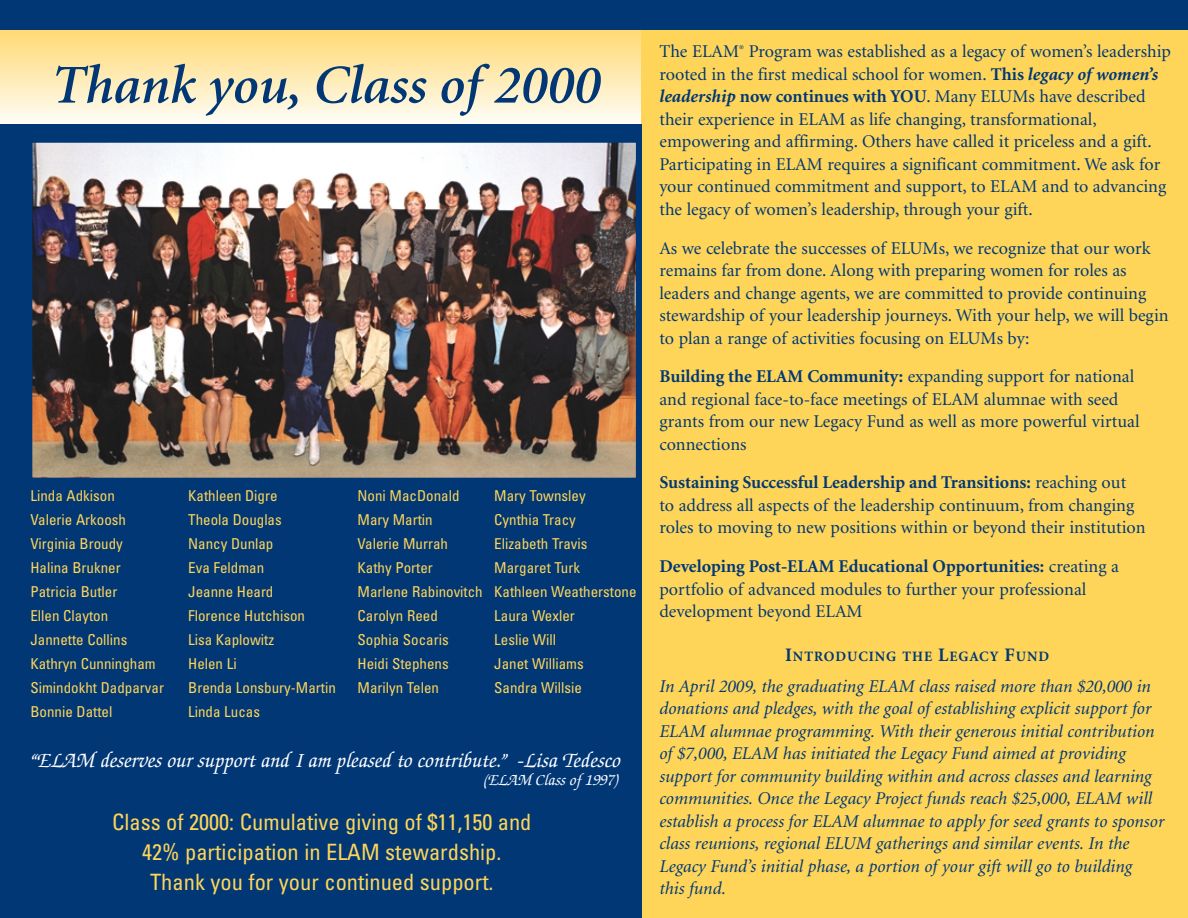
<style>
.page{position:relative;width:1188px;height:918px;background:#fff}
.page>*{position:absolute;margin:0;border:0;box-sizing:border-box;transform-origin:0 0}
.t1{font:italic 600 54.75px "Minion";color:#013775}
.t2{font:condensed 22.5px/30px "Univers";color:#fed559;text-align:center}
.t3{font:italic 500 21.75px "Zapf Chancery";color:#fff}
.t4{font:18px/22.5px "Minion";color:#013775}
.t5{font:italic 18px/22.5px "Minion";color:#013775}
.t6{font:italic 500 16.5px "Zapf Chancery";color:#fff}
.t7{font:condensed 15px/24px "Univers";color:#fed559}
.t8{font:700 14.4px "Minion";letter-spacing:.065em;color:#013775}
.s1{font-weight:700}
.s2{font-weight:700;font-style:italic}
.s3{font-size:19.2px}
</style>
<div class="page">
<hr style="left:0;top:122px;width:641px;height:3px;background:#fefdfa">
<hr style="left:0;top:120px;width:641px;height:3px;background:#fefcf6">
<hr style="left:0;top:117px;width:641px;height:3px;background:#fefbf2">
<hr style="left:0;top:114px;width:641px;height:3px;background:#fefaed">
<hr style="left:0;top:112px;width:641px;height:3px;background:#fef9e9">
<hr style="left:0;top:109px;width:641px;height:3px;background:#fef8e5">
<hr style="left:0;top:106px;width:641px;height:3px;background:#fef7e0">
<hr style="left:0;top:103px;width:641px;height:3px;background:#fef6dc">
<hr style="left:0;top:100px;width:641px;height:3px;background:#fef5d8">
<hr style="left:0;top:98px;width:641px;height:3px;background:#fef4d4">
<hr style="left:0;top:95px;width:641px;height:3px;background:#fef3d1">
<hr style="left:0;top:93px;width:641px;height:3px;background:#fef2cd">
<hr style="left:0;top:90px;width:641px;height:3px;background:#fef1c9">
<hr style="left:0;top:87px;width:641px;height:3px;background:#feefc5">
<hr style="left:0;top:85px;width:641px;height:3px;background:#feeec1">
<hr style="left:0;top:82px;width:641px;height:3px;background:#feedbd">
<hr style="left:0;top:79px;width:641px;height:3px;background:#feecb9">
<hr style="left:0;top:77px;width:641px;height:3px;background:#feebb5">
<hr style="left:0;top:74px;width:641px;height:3px;background:#feeab1">
<hr style="left:0;top:71px;width:641px;height:3px;background:#fee9ad">
<hr style="left:0;top:68px;width:641px;height:3px;background:#ffe8aa">
<hr style="left:0;top:65px;width:641px;height:3px;background:#ffe7a6">
<hr style="left:0;top:62px;width:641px;height:3px;background:#ffe6a1">
<hr style="left:0;top:59px;width:641px;height:3px;background:#ffe49d">
<hr style="left:0;top:56px;width:641px;height:3px;background:#ffe399">
<hr style="left:0;top:53px;width:641px;height:3px;background:#ffe395">
<hr style="left:0;top:51px;width:641px;height:3px;background:#ffe191">
<hr style="left:0;top:48px;width:641px;height:3px;background:#ffe18e">
<hr style="left:0;top:45px;width:641px;height:3px;background:#ffe08a">
<hr style="left:0;top:43px;width:641px;height:3px;background:#ffdf86">
<hr style="left:0;top:40px;width:641px;height:3px;background:#ffde83">
<hr style="left:0;top:37px;width:641px;height:3px;background:#ffdd7f">
<hr style="left:0;top:35px;width:641px;height:3px;background:#ffdc7b">
<hr style="left:0;top:32px;width:641px;height:3px;background:#ffda78">
<hr style="left:0;top:29px;width:641px;height:3px;background:#feda72">
<div style="left:641px;top:0;width:547px;height:917px;background:#fed559"></div>
<div style="left:0;top:125px;width:641px;height:792px;background:#013775"></div>
<img style="left:33px;top:143px;width:602px;height:334px">
<div style="left:27px;top:137px;width:614px;height:346px;border:5px solid #013775"></div>
<div style="left:0;top:0;width:1188px;height:30px;background:#013775"></div>
<h1 class="t1" style="left:52px;top:64px;width:550px">Thank you, Class of 2000</h1>
<p class="t7" style="left:30px;top:485px;width:135px">Linda Adkison<br>Valerie Arkoosh<br>Virginia Broudy<br>Halina Brukner<br>Patricia Butler<br>Ellen Clayton<br>Jannette Collins<br>Kathryn Cunningham<br>Simindokht Dadparvar<br>Bonnie Dattel</p>
<p class="t7" style="left:188px;top:485px;width:149px">Kathleen Digre<br>Theola Douglas<br>Nancy Dunlap<br>Eva Feldman<br>Jeanne Heard<br>Florence Hutchison<br>Lisa Kaplowitz<br>Helen Li<br>Brenda Lonsbury-Martin<br>Linda Lucas</p>
<p class="t7" style="left:358px;top:485px;width:127px">Noni MacDonald<br>Mary Martin<br>Valerie Murrah<br>Kathy Porter<br>Marlene Rabinovitch<br>Carolyn Reed<br>Sophia Socaris<br>Heidi Stephens<br>Marilyn Telen</p>
<p class="t7" style="left:494px;top:485px;width:144px">Mary Townsley<br>Cynthia Tracy<br>Elizabeth Travis<br>Margaret Turk<br>Kathleen Weatherstone<br>Laura Wexler<br>Leslie Will<br>Janet Williams<br>Sandra Willsie</p>
<p class="t3" style="left:28px;top:752px;width:593px">“ELAM deserves our support and I am pleased to contribute.” -Lisa Tedesco</p>
<p class="t6" style="left:483px;top:774px;width:136px">(ELAM Class of 1997)</p>
<p class="t2" style="left:112px;top:809px;width:421px">Class of 2000: Cumulative giving of $11,150 and<br>42% participation in ELAM stewardship.<br>Thank you for your continued support.</p>
<p class="t4" style="left:659px;top:42px;width:513px">The ELAM<sup>®</sup> Program was established as a legacy of women’s leadership rooted in the first medical school for women. <span class="s1">This</span> <span class="s2">legacy of women’s leadership</span> <span class="s1">now continues with YOU</span>. Many ELUMs have described their experience in ELAM as life changing, transformational, empowering and affirming. Others have called it priceless and a gift.<br>Participating in ELAM requires a significant commitment. We ask for your continued commitment and support, to ELAM and to advancing the legacy of women’s leadership, through your gift.</p>
<p class="t4" style="left:659px;top:238px;width:511px">As we celebrate the successes of ELUMs, we recognize that our work remains far from done. Along with preparing women for roles as leaders and change agents, we are committed to provide continuing stewardship of your leadership journeys. With your help, we will begin to plan a range of activities focusing on ELUMs by:</p>
<p class="t4" style="left:659px;top:367px;width:482px"><span class="s1">Building the ELAM Community:</span> expanding support for national and regional face-to-face meetings of ELAM alumnae with seed grants from our new Legacy Fund as well as more powerful virtual connections</p>
<p class="t4" style="left:659px;top:473px;width:488px"><span class="s1">Sustaining Successful Leadership and Transitions:</span> reaching out<br>to address all aspects of the leadership continuum, from changing roles to moving to new positions within or beyond their institution</p>
<p class="t4" style="left:659px;top:557px;width:461px"><span class="s1">Developing Post-ELAM Educational Opportunities:</span> creating a portfolio of advanced modules to further your professional development beyond ELAM</p>
<p class="t8" style="left:785px;top:651px;width:266px"><span class="s3">I</span>NTRODUCING THE <span class="s3">L</span>EGACY <span class="s3">F</span>UND</p>
<p class="t5" style="left:659px;top:676px;width:506px">In April 2009, the graduating ELAM class raised more than $20,000 in donations and pledges, with the goal of establishing explicit support for ELAM alumnae programming. With their generous initial contribution of $7,000, ELAM has initiated the Legacy Fund aimed at providing support for community building within and across classes and learning communities. Once the Legacy Project funds reach $25,000, ELAM will establish a process for ELAM alumnae to apply for seed grants to sponsor class reunions, regional ELUM gatherings and similar events. In the Legacy Fund’s initial phase, a portion of your gift will go to building<br>this fund.</p>
</div>
